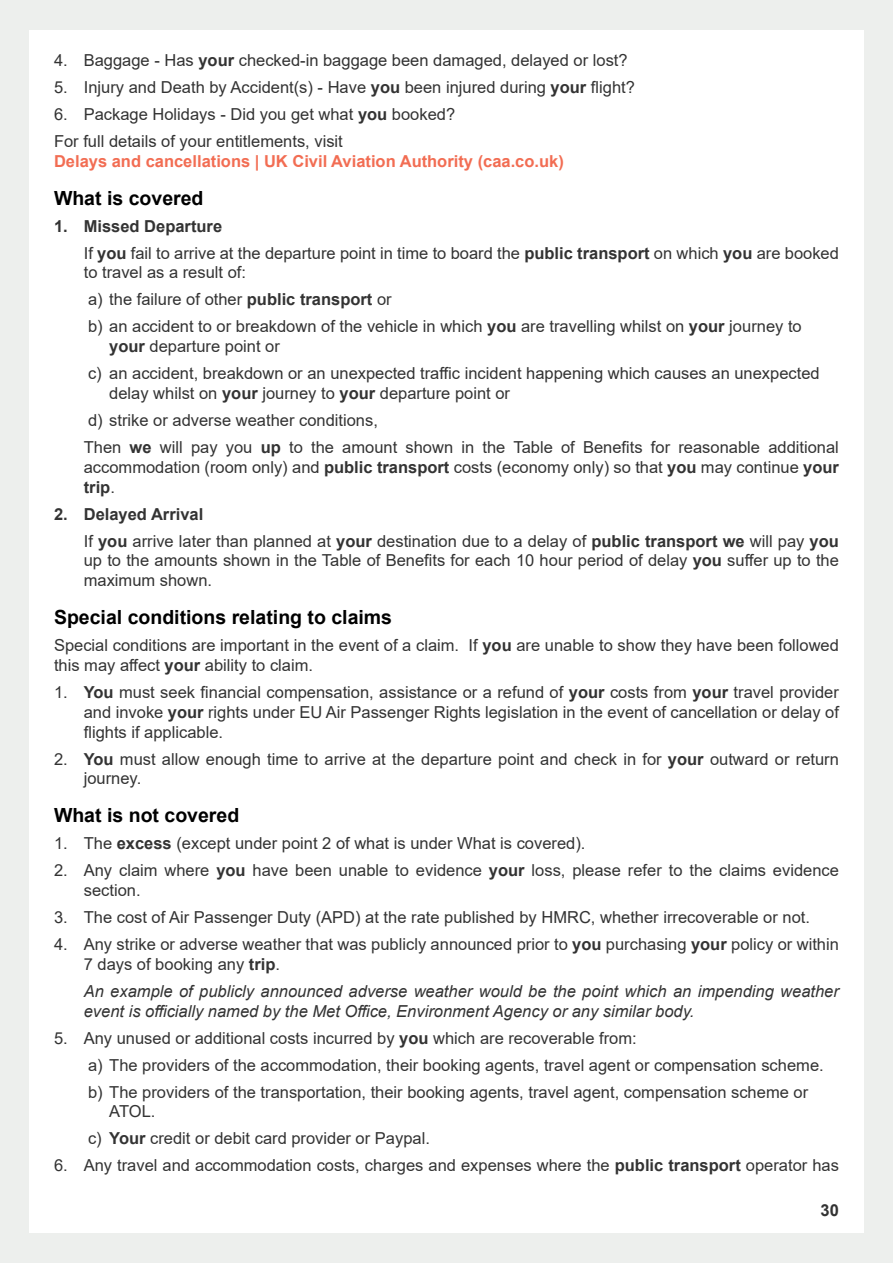
<style>
.page{position:relative;width:893px;height:1263px;background:#fff}
.page>*{position:absolute;margin:0;border:0;box-sizing:border-box;transform-origin:0 0}
.Subheading{font:700 19.5px "Arial";color:#000}
.t1{font:16.5px/19.8px "Arial";color:#333}
.t2{font:italic 16.5px/19.8px "Arial";color:#333}
.t3{font:700 16.5px "Arial";color:#f26d53}
.t4{font:700 16.5px "Arial";color:#333}
.s1{font-weight:700}
</style>
<div class="page">
<div style="left:865px;top:0;width:28px;height:1263px;background:#edefed"></div>
<div style="left:0;top:0;width:28px;height:1263px;background:#edefed"></div>
<div style="left:0;top:1233px;width:893px;height:30px;background:#edefed"></div>
<div style="left:0;top:0;width:893px;height:30px;background:#edefed"></div>
<p class="t1" style="left:54px;top:50px;width:575px">4. Baggage - Has <span class="s1">your</span> checked-in baggage been damaged, delayed or lost?</p>
<p class="t1" style="left:54px;top:77px;width:582px">5. Injury and Death by Accident(s) - Have <span class="s1">you</span> been injured during <span class="s1">your</span> flight?</p>
<p class="t1" style="left:54px;top:104px;width:403px">6. Package Holidays - Did you get what <span class="s1">you</span> booked?</p>
<p class="t1" style="left:54px;top:131px;width:290px">For full details of your entitlements, visit</p>
<p class="t3" style="left:54px;top:149px;width:511px">Delays and cancellations | UK Civil Aviation Authority (caa.co.uk)</p>
<p class="Subheading" style="left:54px;top:184px;width:151px">What is covered</p>
<p class="t4" style="left:54px;top:214px;width:170px">1. Missed Departure</p>
<p class="t1" style="left:84px;top:243px;width:757px">If <span class="s1">you</span> fail to arrive at the departure point in time to board the <span class="s1">public transport</span> on which <span class="s1">you</span> are booked to travel as a result of:</p>
<p class="t1" style="left:88px;top:290px;width:305px">a) the failure of other <span class="s1">public transport</span> or</p>
<p class="t1" style="left:109px;top:317px;width:694px;text-indent:-21px">b) an accident to or breakdown of the vehicle in which <span class="s1">you</span> are travelling whilst on <span class="s1">your</span> journey to <span class="s1">your</span> departure point or</p>
<p class="t1" style="left:109px;top:363px;width:712px;text-indent:-21px">c) an accident, breakdown or an unexpected traffic incident happening which causes an unexpected delay whilst on <span class="s1">your</span> journey to <span class="s1">your</span> departure point or</p>
<p class="t1" style="left:88px;top:410px;width:291px">d) strike or adverse weather conditions,</p>
<p class="t1" style="left:84px;top:437px;width:757px;text-align:justify">Then <span class="s1">we</span> will pay you <span class="s1">up</span> to the amount shown in the Table of Benefits for reasonable additional accommodation (room only) and <span class="s1">public transport</span> costs (economy only) so that <span class="s1">you</span> may continue <span class="s1">your trip</span>.</p>
<p class="t4" style="left:54px;top:502px;width:151px">2. Delayed Arrival</p>
<p class="t1" style="left:84px;top:531px;width:757px;text-align:justify">If <span class="s1">you</span> arrive later than planned at <span class="s1">your</span> destination due to a delay of <span class="s1">public transport we</span> will pay <span class="s1">you </span>up to the amounts shown in the Table of Benefits for each 10 hour period of delay <span class="s1">you</span> suffer up to the maximum shown.</p>
<p class="Subheading" style="left:54px;top:603px;width:340px">Special conditions relating to claims</p>
<p class="t1" style="left:54px;top:635px;width:786px">Special conditions are important in the event of a claim. If <span class="s1">you</span> are unable to show they have been followed this may affect <span class="s1">your</span> ability to claim.</p>
<p class="t1" style="left:84px;top:682px;width:757px;text-align:justify;text-indent:-30px">1. <span class="s1">You</span> must seek financial compensation, assistance or a refund of <span class="s1">your</span> costs from <span class="s1">your</span> travel provider and invoke <span class="s1">your</span> rights under EU Air Passenger Rights legislation in the event of cancellation or delay of flights if applicable.</p>
<p class="t1" style="left:84px;top:749px;width:757px;text-indent:-30px">2. <span class="s1">You</span> must allow enough time to arrive at the departure point and check in for <span class="s1">your</span> outward or return journey.</p>
<p class="Subheading" style="left:54px;top:801px;width:187px">What is not covered</p>
<p class="t1" style="left:54px;top:833px;width:533px">1. The <span class="s1">excess</span> (except under point 2 of what is under What is covered).</p>
<p class="t1" style="left:84px;top:860px;width:757px;text-indent:-30px">2. Any claim where <span class="s1">you</span> have been unable to evidence <span class="s1">your</span> loss, please refer to the claims evidence section.</p>
<p class="t1" style="left:54px;top:907px;width:758px">3. The cost of Air Passenger Duty (APD) at the rate published by HMRC, whether irrecoverable or not.</p>
<p class="t1" style="left:84px;top:934px;width:757px;text-indent:-30px">4. Any strike or adverse weather that was publicly announced prior to <span class="s1">you</span> purchasing <span class="s1">your</span> policy or within<br>7 days of booking any <span class="s1">trip</span>.</p>
<p class="t2" style="left:84px;top:981px;width:757px">An example of publicly announced adverse weather would be the point which an impending weather event is officially named by the Met Office, Environment Agency or any similar body.</p>
<p class="t1" style="left:54px;top:1028px;width:584px">5. Any unused or additional costs incurred by <span class="s1">you</span> which are recoverable from:</p>
<p class="t1" style="left:88px;top:1055px;width:737px">a) The providers of the accommodation, their booking agents, travel agent or compensation scheme.</p>
<p class="t1" style="left:109px;top:1082px;width:700px;text-indent:-21px">b) The providers of the transportation, their booking agents, travel agent, compensation scheme or<br>ATOL.</p>
<p class="t1" style="left:88px;top:1128px;width:343px">c) <span class="s1">Your</span> credit or debit card provider or Paypal.</p>
<p class="t1" style="left:54px;top:1155px;width:786px">6. Any travel and accommodation costs, charges and expenses where the <span class="s1">public transport</span> operator has</p>
<p class="t4" style="left:821px;top:1198px;width:20px">30</p>
</div>
